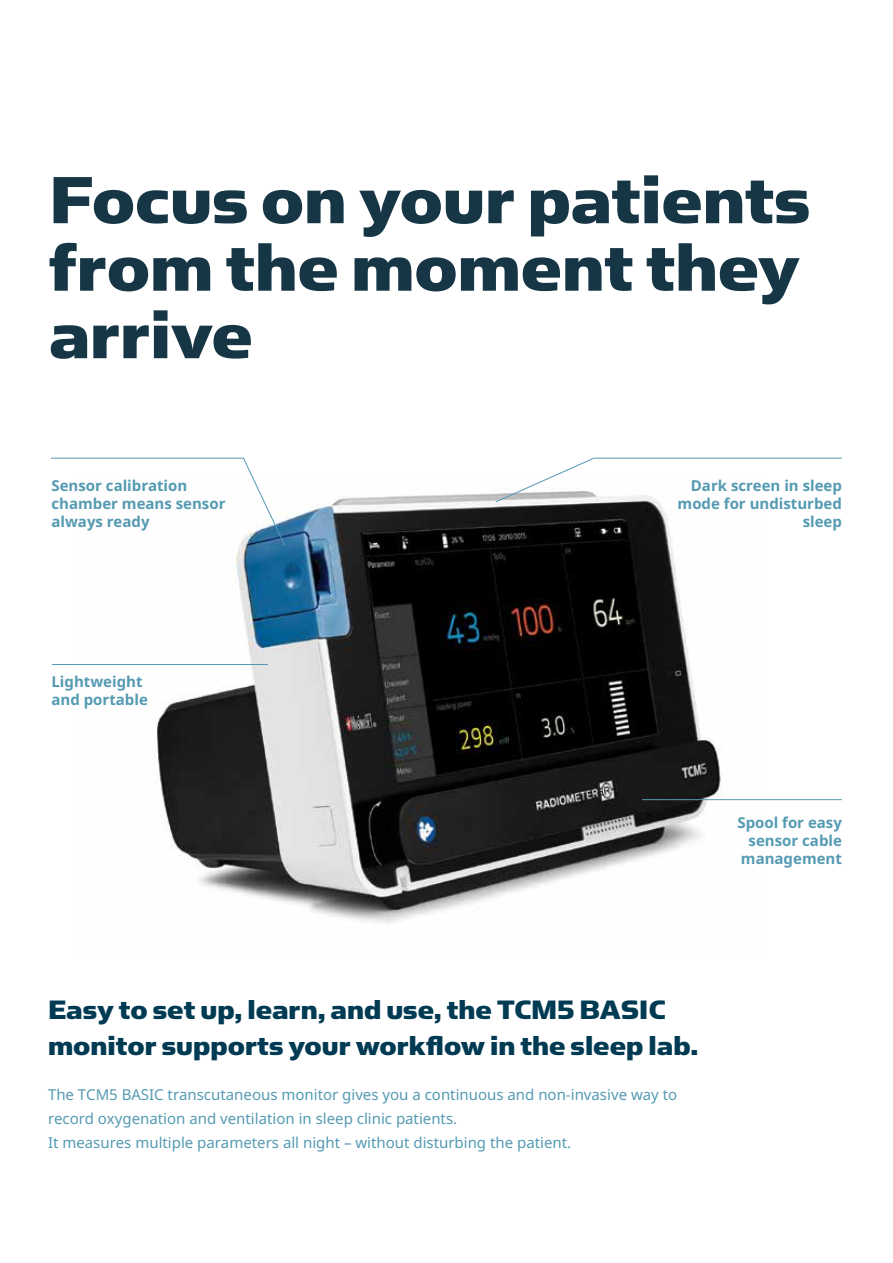
<style>
.page{position:relative;width:893px;height:1263px;background:#fff}
.page>*{position:absolute;margin:0;border:0;box-sizing:border-box;transform-origin:0 0}
.t1{font:75px/67.5px "Simian Text Chimpanzee";color:#163646}
.t2{font:30px/36px "Simian Text Chimpanzee";color:#003b53}
.t3{font:15px/24px "Noto Sans";color:#549ab2}
.t4{font:700 15px/18px "Noto Sans";color:#549ab2}
</style>
<div class="page">
<img style="left:155px;top:493px;width:608px;height:430px">
<hr style="left:52px;top:664px;width:216px;height:1px;background:#549ab2">
<svg style="left:51px;top:458px;width:234px;height:88px"></svg>
<svg style="left:495px;top:458px;width:347px;height:44px"></svg>
<hr style="left:642px;top:799px;width:200px;height:1px;background:#549ab2">
<h1 class="t1" style="left:49px;top:164px;width:763px">Focus on your patients from the moment they arrive</h1>
<p class="t4" style="left:52px;top:476px;width:176px">Sensor calibration chamber means sensor always ready</p>
<p class="t4" style="left:52px;top:672px;width:98px">Lightweight and portable</p>
<p class="t4" style="left:678px;top:476px;width:166px;text-align:right">Dark screen in sleep mode for undisturbed sleep</p>
<p class="t4" style="left:737px;top:813px;width:106px;text-align:right">Spool for easy sensor cable management</p>
<h2 class="t2" style="left:48px;top:991px;width:652px">Easy to set up, learn, and use, the TCM5 BASIC monitor supports your workflow in the sleep lab.</h2>
<p class="t3" style="left:48px;top:1083px;width:631px">The TCM5 BASIC transcutaneous monitor gives you a continuous and non-invasive way to record oxygenation and ventilation in sleep clinic patients.<br>It measures multiple parameters all night – without disturbing the patient.</p>
</div>
